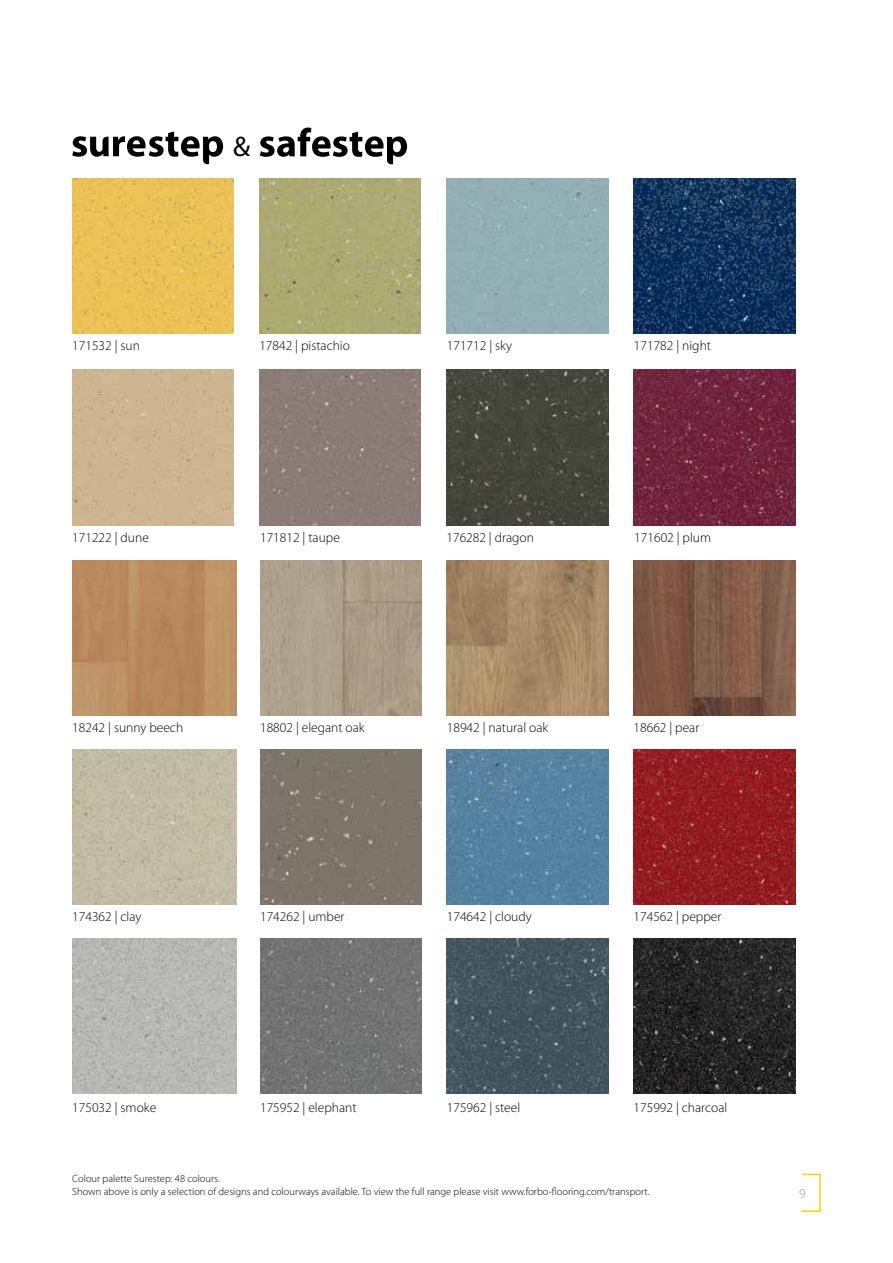
<style>
.page{position:relative;width:893px;height:1263px;background:#fff}
.page>*{position:absolute;margin:0;border:0;box-sizing:border-box;transform-origin:0 0}
.t1{font:28.35px "Myriad Pro";color:#000}
.t2{font:300 13.5px "Myriad Pro";color:#000}
.t3{font:300 13.5px "Myriad Pro";color:#939598}
.t4{font:300 10.5px/13.5px "Myriad Pro";color:#000}
</style>
<div class="page">
<div style="left:72px;top:370px;width:162px;height:155px;background:#cdb591"></div>
<img style="left:259px;top:179px;width:162px;height:155px">
<div style="left:801px;top:1174px;width:20px;height:38px;border:2px solid #f9d200"></div>
<svg style="left:260px;top:128px;width:147px;height:36px"></svg>
<svg style="left:72px;top:131px;width:151px;height:33px"></svg>
<img style="left:72px;top:179px;width:162px;height:155px">
<img style="left:72px;top:560px;width:164px;height:155px">
<img style="left:260px;top:560px;width:162px;height:155px">
<img style="left:447px;top:560px;width:161px;height:155px">
<img style="left:634px;top:560px;width:161px;height:155px">
<div style="left:72px;top:749px;width:164px;height:156px;background:#c2bca6"></div>
<div style="left:260px;top:749px;width:162px;height:156px;background:#7e766b"></div>
<img style="left:447px;top:749px;width:161px;height:156px">
<img style="left:634px;top:749px;width:161px;height:156px">
<img style="left:72px;top:939px;width:164px;height:155px">
<img style="left:260px;top:939px;width:162px;height:155px">
<img style="left:447px;top:939px;width:161px;height:155px">
<img style="left:634px;top:939px;width:161px;height:155px">
<img style="left:634px;top:370px;width:161px;height:155px">
<img style="left:634px;top:179px;width:161px;height:155px">
<img style="left:446px;top:370px;width:162px;height:155px">
<div style="left:259px;top:370px;width:162px;height:155px;background:#8b7c77"></div>
<div style="left:446px;top:179px;width:162px;height:155px;background:#92afb5"></div>
<p class="t2" style="left:72px;top:338px;width:69px">171532 | sun</p>
<p class="t2" style="left:72px;top:529px;width:78px">171222 | dune</p>
<h1 class="t1" style="left:233px;top:129px;width:19px">&amp;</h1>
<p class="t2" style="left:259px;top:338px;width:92px">17842 | pistachio</p>
<p class="t2" style="left:447px;top:338px;width:67px">171712 | sky</p>
<p class="t2" style="left:260px;top:529px;width:81px">171812 | taupe</p>
<p class="t2" style="left:446px;top:529px;width:89px">176282 | dragon</p>
<p class="t2" style="left:634px;top:338px;width:79px">171782 | night</p>
<p class="t2" style="left:634px;top:529px;width:78px">171602 | plum</p>
<p class="t2" style="left:72px;top:719px;width:112px">18242 | sunny beech</p>
<p class="t2" style="left:260px;top:719px;width:106px">18802 | elegant oak</p>
<p class="t2" style="left:447px;top:719px;width:103px">18942 | natural oak</p>
<p class="t2" style="left:634px;top:719px;width:67px">18662 | pear</p>
<p class="t2" style="left:72px;top:908px;width:71px">174362 | clay</p>
<p class="t2" style="left:260px;top:908px;width:86px">174262 | umber</p>
<p class="t2" style="left:447px;top:908px;width:86px">174642 | cloudy</p>
<p class="t2" style="left:634px;top:908px;width:89px">174562 | pepper</p>
<p class="t2" style="left:72px;top:1099px;width:85px">175032 | smoke</p>
<p class="t2" style="left:260px;top:1099px;width:98px">175952 | elephant</p>
<p class="t2" style="left:447px;top:1099px;width:75px">175962 | steel</p>
<p class="t2" style="left:634px;top:1099px;width:95px">175992 | charcoal</p>
<p class="t4" style="left:72px;top:1171px;width:579px">Colour palette Surestep: 48 colours.<br>Shown above is only a selection of designs and colourways available. To view the full range please visit www.forbo-flooring.com/transport.</p>
<p class="t3" style="left:799px;top:1185px;width:8px">9</p>
</div>
